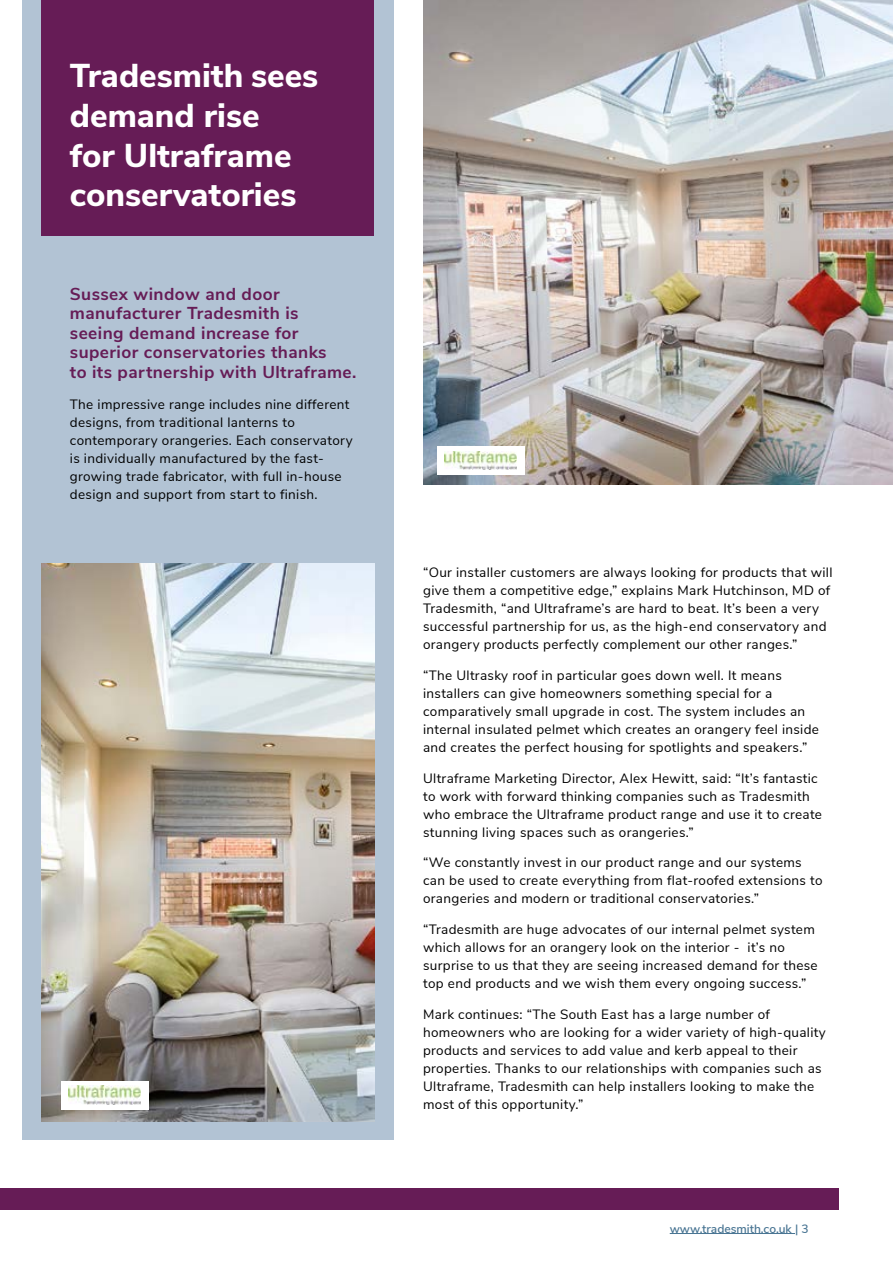
<style>
.page{position:relative;width:893px;height:1263px;background:#fff}
.page>*{position:absolute;margin:0;border:0;box-sizing:border-box;transform-origin:0 0}
.t1{font:800 33px/39.6px "Nunito Sans";color:#fff}
.t2{font:700 17.25px/19.5px "Nunito Sans";letter-spacing:.025em;color:#661c56}
.t3{font:13.5px/18px "Nunito Sans";letter-spacing:.025em;color:#000}
.t4{font:600 12px "Nunito Sans";color:#497593}
</style>
<div class="page">
<div style="left:22px;top:0;width:371px;height:1140px;background:#b2c3d4"></div>
<img style="left:423px;top:0;width:470px;height:484px">
<div style="left:41px;top:0;width:333px;height:236px;background:#661c56"></div>
<div style="left:0;top:1188px;width:839px;height:21px;background:#661c56"></div>
<hr style="left:670px;top:1233px;width:125px;height:1px;background:#497593">
<img style="left:41px;top:563px;width:333px;height:558px">
<div style="left:437px;top:446px;width:88px;height:29px;background:#fff"></div>
<img style="left:445px;top:451px;width:72px;height:19px">
<div style="left:62px;top:1081px;width:87px;height:28px;background:#fff"></div>
<img style="left:69px;top:1086px;width:72px;height:18px">
<h1 class="t1" style="left:70px;top:54px;width:250px">Tradesmith sees demand rise<br>for Ultraframe conservatories</h1>
<p class="t2" style="left:70px;top:283px;width:288px">Sussex window and door manufacturer Tradesmith is seeing demand increase for superior conservatories thanks<br>to its partnership with Ultraframe.</p>
<p class="t3" style="left:70px;top:394px;width:284px">The impressive range includes nine different designs, from traditional lanterns to contemporary orangeries. Each conservatory is individually manufactured by the fast&shy;growing trade fabricator, with full in-house design and support from start to finish.</p>
<p class="t3" style="left:423px;top:563px;width:411px">“Our installer customers are always looking for products that will give them a competitive edge,” explains Mark Hutchinson, MD of Tradesmith, “and Ultraframe’s are hard to beat. It’s been a very successful partnership for us, as the high-end conservatory and orangery products perfectly complement our other ranges.”</p>
<p class="t3" style="left:423px;top:665px;width:397px">“The Ultrasky roof in particular goes down well. It means installers can give homeowners something special for a comparatively small upgrade in cost. The system includes an internal insulated pelmet which creates an orangery feel inside and creates the perfect housing for spotlights and speakers.”</p>
<p class="t3" style="left:423px;top:768px;width:400px">Ultraframe Marketing Director, Alex Hewitt, said: “It’s fantastic to work with forward thinking companies such as Tradesmith who embrace the Ultraframe product range and use it to create stunning living spaces such as orangeries.”</p>
<p class="t3" style="left:423px;top:853px;width:401px">“We constantly invest in our product range and our systems can be used to create everything from flat-roofed extensions to orangeries and modern or traditional conservatories.”</p>
<p class="t3" style="left:423px;top:920px;width:396px">“Tradesmith are huge advocates of our internal pelmet system which allows for an orangery look on the interior - it’s no surprise to us that they are seeing increased demand for these top end products and we wish them every ongoing success.”</p>
<p class="t3" style="left:423px;top:1004px;width:404px">Mark continues: “The South East has a large number of homeowners who are looking for a wider variety of high-quality products and services to add value and kerb appeal to their properties. Thanks to our relationships with companies such as Ultraframe, Tradesmith can help installers looking to make the most of this opportunity.”</p>
<p class="t4" style="left:670px;top:1220px;width:140px">www.tradesmith.co.uk | 3</p>
</div>
